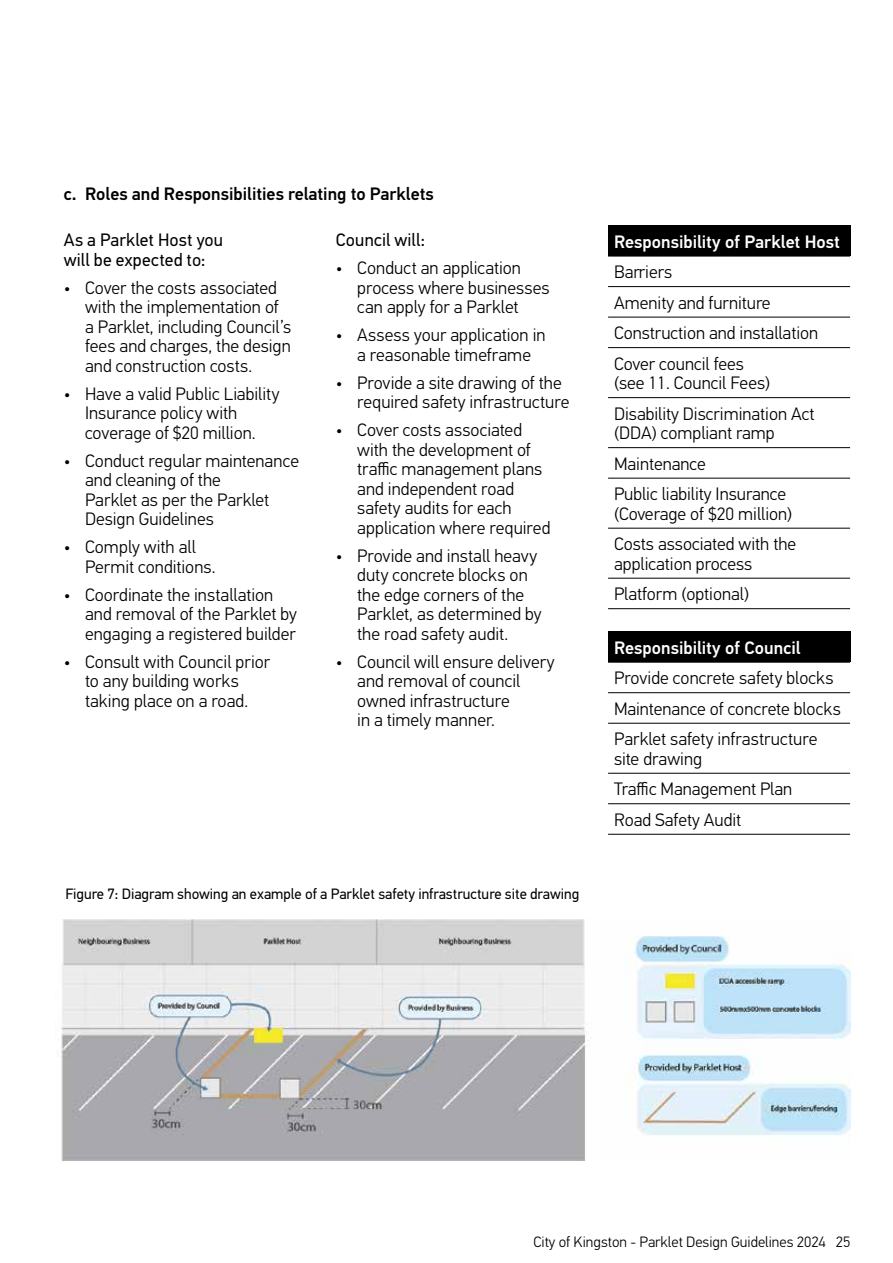
<style>
.page{position:relative;width:893px;height:1263px;background:#fff}
.page>*{position:absolute;margin:0;border:0;box-sizing:border-box;transform-origin:0 0}
.t1{font:300 18px/19.5px "PF Din Text Pro";color:#000}
.t2{font:500 18px "PF Din Text Pro";color:#fff}
.t3{font:18px/19.5px "PF Din Text Pro";letter-spacing:.01em;color:#000}
.t4{font:500 18px "PF Din Text Pro";color:#000}
.t5{font:15px "PF Din Text Pro";color:#000}
.t6{font:300 15px "PF Din Text Pro";color:#000}
</style>
<div class="page">
<div style="left:608px;top:226px;width:242px;height:30px;background:#000"></div>
<hr style="left:608px;top:225px;width:242px;height:1px;background:#000">
<hr style="left:608px;top:256px;width:242px;height:1px;background:#000">
<hr style="left:608px;top:286px;width:242px;height:1px;background:#000">
<hr style="left:608px;top:317px;width:242px;height:1px;background:#000">
<hr style="left:608px;top:347px;width:242px;height:1px;background:#000">
<hr style="left:608px;top:397px;width:242px;height:1px;background:#000">
<hr style="left:608px;top:447px;width:242px;height:1px;background:#000">
<hr style="left:608px;top:478px;width:242px;height:1px;background:#000">
<hr style="left:608px;top:528px;width:242px;height:1px;background:#000">
<hr style="left:608px;top:578px;width:242px;height:1px;background:#000">
<hr style="left:608px;top:608px;width:242px;height:1px;background:#000">
<div style="left:608px;top:632px;width:242px;height:30px;background:#000"></div>
<hr style="left:608px;top:631px;width:242px;height:1px;background:#000">
<hr style="left:608px;top:662px;width:242px;height:1px;background:#000">
<hr style="left:608px;top:692px;width:242px;height:1px;background:#000">
<hr style="left:608px;top:723px;width:242px;height:1px;background:#000">
<hr style="left:608px;top:773px;width:242px;height:1px;background:#000">
<hr style="left:608px;top:803px;width:242px;height:1px;background:#000">
<hr style="left:608px;top:834px;width:242px;height:1px;background:#000">
<img style="left:55px;top:920px;width:795px;height:240px">
<p class="t4" style="left:64px;top:183px;width:372px">c. Roles and Responsibilities relating to Parklets</p>
<p class="t3" style="left:64px;top:231px;width:161px">As a Parklet Host you will be expected to:</p>
<p class="t1" style="left:85px;top:278px;width:208px;text-indent:-21px">• Cover the costs associated with the implementation of a Parklet, including Council’s fees and charges, the design and construction costs.</p>
<p class="t1" style="left:85px;top:384px;width:196px;text-indent:-21px">• Have a valid Public Liability<br>Insurance policy with coverage of $20 million.</p>
<p class="t1" style="left:85px;top:451px;width:215px;text-indent:-21px">• Conduct regular maintenance and cleaning of the<br>Parklet as per the Parklet<br>Design Guidelines</p>
<p class="t1" style="left:85px;top:538px;width:132px;text-indent:-21px">• Comply with all<br>Permit conditions.</p>
<p class="t1" style="left:85px;top:585px;width:213px;text-indent:-21px">• Coordinate the installation and removal of the Parklet by engaging a registered builder</p>
<p class="t1" style="left:64px;top:652px;width:208px;text-align:center">• Consult with Council prior to any building works<br>taking place on a road.</p>
<p class="t3" style="left:336px;top:231px;width:91px">Council will:</p>
<p class="t1" style="left:357px;top:259px;width:194px;text-indent:-21px">• Conduct an application process where businesses can apply for a Parklet</p>
<p class="t1" style="left:336px;top:326px;width:211px;text-align:center">• Assess your application in a reasonable timeframe</p>
<p class="t1" style="left:357px;top:373px;width:214px;text-indent:-21px">• Provide a site drawing of the required safety infrastructure</p>
<p class="t1" style="left:357px;top:421px;width:195px;text-indent:-21px">• Cover costs associated with the development of traffic management plans and independent road safety audits for each application where required</p>
<p class="t1" style="left:357px;top:546px;width:186px;text-indent:-21px">• Provide and install heavy duty concrete blocks on the edge corners of the<br>Parklet, as determined by the road safety audit.</p>
<p class="t1" style="left:357px;top:652px;width:199px;text-indent:-21px">• Council will ensure delivery and removal of council owned infrastructure<br>in a timely manner.</p>
<p class="t5" style="left:65px;top:885px;width:516px">Figure 7: Diagram showing an example of a Parklet safety infrastructure site drawing</p>
<p class="t2" style="left:614px;top:231px;width:227px">Responsibility of Parklet Host</p>
<p class="t1" style="left:614px;top:257px;width:206px;line-height:30.5px">Barriers<br>Amenity and furniture<br>Construction and installation<br>Cover council fees</p>
<p class="t1" style="left:614px;top:368px;width:202px;line-height:30.5px">(see 11. Council Fees)<br>Disability Discrimination Act</p>
<p class="t1" style="left:614px;top:418px;width:174px;line-height:30.5px">(DDA) compliant ramp<br>Maintenance<br>Public liability Insurance</p>
<p class="t1" style="left:614px;top:498px;width:184px;line-height:30.5px">(Coverage of $20 million)<br>Costs associated with the</p>
<p class="t1" style="left:614px;top:548px;width:140px;line-height:30.5px">application process<br>Platform (optional)</p>
<p class="t2" style="left:614px;top:637px;width:188px">Responsibility of Council</p>
<p class="t1" style="left:614px;top:663px;width:228px;line-height:30.5px">Provide concrete safety blocks<br>Maintenance of concrete blocks<br>Parklet safety infrastructure</p>
<p class="t1" style="left:614px;top:744px;width:180px;line-height:30.5px">site drawing<br>Traffic Management Plan<br>Road Safety Audit</p>
<p class="t6" style="left:533px;top:1233px;width:318px">City of Kingston - Parklet Design Guidelines 2024 25</p>
</div>
